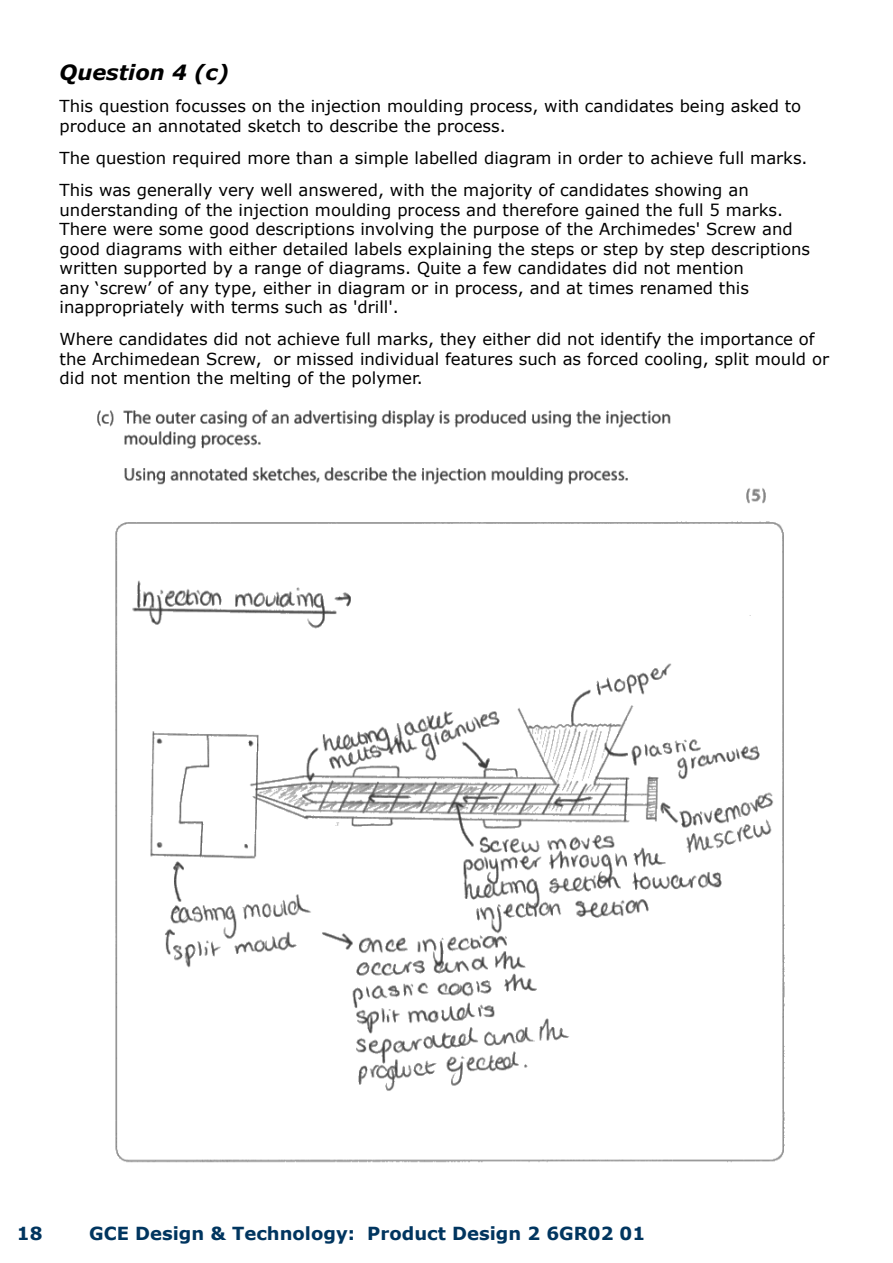
<style>
.page{position:relative;width:893px;height:1263px;background:#fff}
.page>*{position:absolute;margin:0;border:0;box-sizing:border-box;transform-origin:0 0}
.t1{font:italic 700 21px "Verdana";color:#000}
.t2{font:700 18px "Verdana";color:#00355f}
.t3{font:16.5px/19.5px "Verdana";color:#000}
</style>
<div class="page">
<img style="left:97px;top:409px;width:688px;height:754px">
<p class="t1" style="left:60px;top:57px;width:171px">Question 4 (c)</p>
<p class="t3" style="left:60px;top:96px;width:743px">This question focusses on the injection moulding process, with candidates being asked to produce an annotated sketch to describe the process.</p>
<p class="t3" style="left:60px;top:142px;width:750px;line-height:32.2px">The question required more than a simple labelled diagram in order to achieve full marks.<br>This was generally very well answered, with the majority of candidates showing an</p>
<p class="t3" style="left:60px;top:200px;width:752px">understanding of the injection moulding process and therefore gained the full 5 marks.<br>There were some good descriptions involving the purpose of the Archimedes' Screw and good diagrams with either detailed labels explaining the steps or step by step descriptions written supported by a range of diagrams. Quite a few candidates did not mention<br>any ‘screw’ of any type, either in diagram or in process, and at times renamed this inappropriately with terms such as 'drill'.</p>
<p class="t3" style="left:60px;top:329px;width:771px">Where candidates did not achieve full marks, they either did not identify the importance of the Archimedean Screw, or missed individual features such as forced cooling, split mould or did not mention the melting of the polymer.</p>
<p class="t2" style="left:17px;top:1221px;width:27px">18</p>
<p class="t2" style="left:89px;top:1221px;width:558px">GCE Design &amp; Technology: Product Design 2 6GR02 01</p>
</div>
